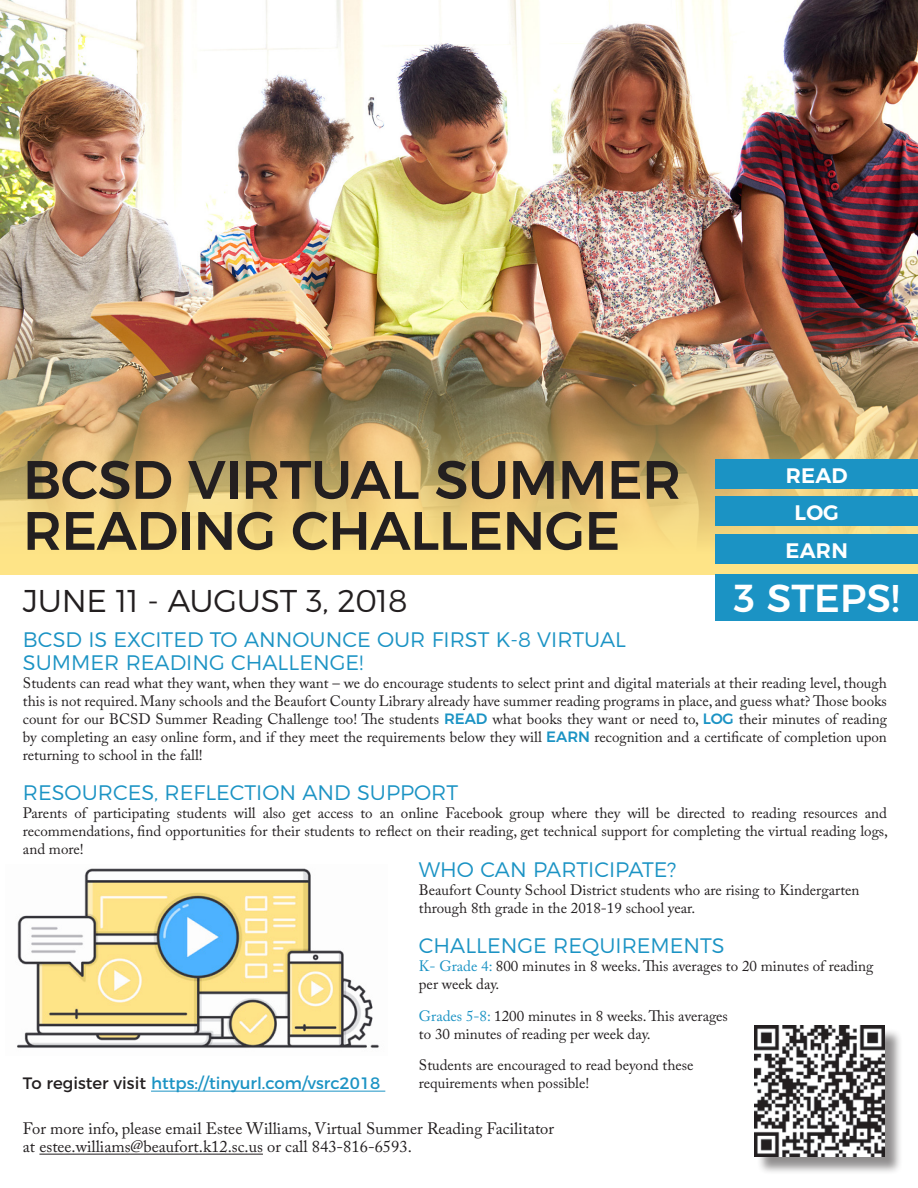
<style>
.page{position:relative;width:918px;height:1188px;background:#fff}
.page>*{position:absolute;margin:0;border:0;box-sizing:border-box;transform-origin:0 0}
.t1{font:500 54px/51px "Montserrat";letter-spacing:-.01em;color:#231f20}
.t2{font:500 39px "Montserrat";color:#fff}
.t3{font:300 31.5px "Montserrat";letter-spacing:-.01em;color:#231f20}
.t4{font:300 21px/22.5px "Montserrat";color:#1b93c4}
.t5{font:600 21px "Montserrat";letter-spacing:.01em;color:#fff}
.t6{font:16.5px/18px "Adobe Caslon Pro";color:#231f20}
.t7{font:16.5px "Montserrat";color:#1b93c4}
.t8{font:15px/18px "Adobe Caslon Pro";color:#231f20}
.s1{font-family:"Montserrat";font-weight:500;color:#1b93c4}
.s2{color:#1b93c4}
.s3{color:#231f20}
</style>
<div class="page">
<img style="left:0;top:0;width:918px;height:257px">
<img style="left:17px;top:868px;width:362px;height:180px">
<img style="left:0;top:257px;width:918px;height:318px">
<div style="left:756px;top:1028px;width:148px;height:147px;background:#231f20;opacity:.5"></div>
<img style="left:754px;top:1026px;width:131px;height:130px">
<div style="left:716px;top:575px;width:202px;height:46px;background:#1b93c4"></div>
<div style="left:716px;top:459px;width:202px;height:29px;background:#1b93c4"></div>
<div style="left:716px;top:497px;width:202px;height:29px;background:#1b93c4"></div>
<div style="left:716px;top:535px;width:202px;height:29px;background:#1b93c4"></div>
<hr style="left:151px;top:1091px;width:234px;height:1px;background:#1b93c4">
<hr style="left:39px;top:1154px;width:224px;height:1px;background:#231f20">
<p class="t1" style="left:23px;top:450px;width:660px">BCSD VIRTUAL SUMMER<br>READING CHALLENGE</p>
<p class="t3" style="left:23px;top:576px;width:386px">JUNE 11 - AUGUST 3, 2018</p>
<p class="t5" style="left:786px;top:458px;width:63px">READ</p>
<p class="t5" style="left:795px;top:496px;width:46px">LOG</p>
<p class="t5" style="left:786px;top:533px;width:64px">EARN</p>
<p class="t2" style="left:734px;top:567px;width:167px">3 STEPS!</p>
<p class="t4" style="left:23px;top:627px;width:604px">BCSD IS EXCITED TO ANNOUNCE OUR FIRST K-8 VIRTUAL<br>SUMMER READING CHALLENGE!</p>
<p class="t8" style="left:23px;top:674px;width:866px;text-align:justify">Students can read what they want, when they want – we do encourage students to select print and digital materials at their reading level, though this is not required. Many schools and the Beaufort County Library already have summer reading programs in place, and guess what? Those books count for our BCSD Summer Reading Challenge too! The students <span class="s1">READ</span> what books they want or need to, <span class="s1">LOG</span> their minutes of reading by completing an easy online form, and if they meet the requirements below they will <span class="s1">EARN</span> recognition and a certificate of completion upon returning to school in the fall!</p>
<p class="t4" style="left:23px;top:780px;width:437px">RESOURCES, REFLECTION AND SUPPORT</p>
<p class="t8" style="left:23px;top:804px;width:867px;text-align:justify">Parents of participating students will also get access to an online Facebook group where they will be directed to reading resources and recommendations, find opportunities for their students to reflect on their reading, get technical support for completing the virtual reading logs, and more!</p>
<p class="t4" style="left:419px;top:856px;width:259px">WHO CAN PARTICIPATE?</p>
<p class="t8" style="left:419px;top:881px;width:442px">Beaufort County School District students who are rising to Kindergarten through 8th grade in the 2018-19 school year.</p>
<p class="t4" style="left:419px;top:933px;width:307px">CHALLENGE REQUIREMENTS</p>
<p class="t8" style="left:419px;top:957px;width:456px"><span class="s2">K- Grade 4:</span> 800 minutes in 8 weeks. This averages to 20 minutes of reading per week day.</p>
<p class="t8" style="left:419px;top:1007px;width:311px"><span class="s2">Grades 5-8:</span> 1200 minutes in 8 weeks. This averages to 30 minutes of reading per week day.</p>
<p class="t8" style="left:419px;top:1056px;width:276px">Students are encouraged to read beyond these requirements when possible!</p>
<p class="t7" style="left:23px;top:1070px;width:359px"><span class="s3">To register visit</span> https://tinyurl.com/vsrc2018</p>
<p class="t6" style="left:23px;top:1120px;width:533px">For more info, please email Estee Williams, Virtual Summer Reading Facilitator at estee.williams@beaufort.k12.sc.us or call 843-816-6593.</p>
</div>
